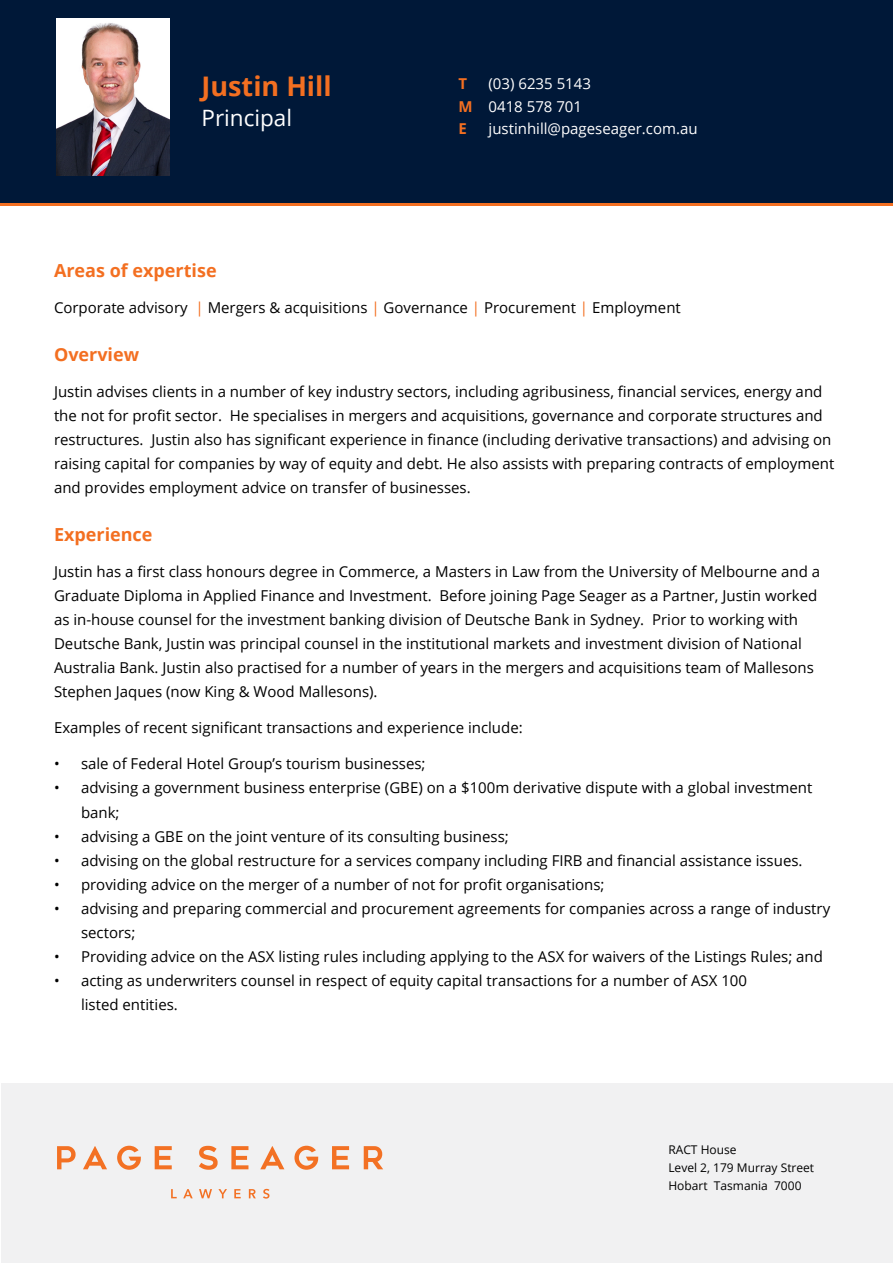
<style>
.page{position:relative;width:893px;height:1263px;background:#fff}
.page>*{position:absolute;margin:0;border:0;box-sizing:border-box;transform-origin:0 0}
.t1{font:700 27px "Open Sans";color:#f36f21}
.t2{font:22.5px "Open Sans";color:#fff}
.t3{font:700 18px "Open Sans";color:#f36f21}
.t4{font:15px/24px "Open Sans";color:#000}
.t5{font:15px/22.5px "Open Sans";color:#fff}
.t6{font:700 15px/22.5px "Open Sans";color:#f36f21}
.t7{font:12px/18px "Open Sans";color:#000}
.s1{color:#f36f21}
</style>
<div class="page">
<svg style="left:0;top:202px;width:893px;height:4px;background:#b65926"></svg>
<div style="left:0;top:0;width:893px;height:202px;background:#001838"></div>
<img style="left:57px;top:18px;width:112px;height:158px">
<div style="left:2px;top:1083px;width:891px;height:180px;background:#f1f1f2"></div>
<svg style="left:57px;top:1146px;width:19px;height:23px"></svg>
<svg style="left:83px;top:1146px;width:24px;height:23px"></svg>
<svg style="left:155px;top:1146px;width:17px;height:23px"></svg>
<svg style="left:199px;top:1146px;width:19px;height:24px"></svg>
<svg style="left:231px;top:1146px;width:17px;height:23px"></svg>
<svg style="left:260px;top:1146px;width:24px;height:23px"></svg>
<svg style="left:332px;top:1146px;width:17px;height:23px"></svg>
<svg style="left:364px;top:1146px;width:19px;height:23px"></svg>
<svg style="left:117px;top:1146px;width:24px;height:24px"></svg>
<svg style="left:294px;top:1146px;width:24px;height:24px"></svg>
<svg style="left:171px;top:1189px;width:6px;height:9px"></svg>
<svg style="left:183px;top:1189px;width:10px;height:9px"></svg>
<svg style="left:199px;top:1189px;width:13px;height:9px"></svg>
<svg style="left:218px;top:1189px;width:9px;height:9px"></svg>
<svg style="left:234px;top:1189px;width:7px;height:9px"></svg>
<svg style="left:249px;top:1189px;width:7px;height:9px"></svg>
<svg style="left:263px;top:1189px;width:6px;height:9px"></svg>
<h1 class="t1" style="left:202px;top:67px;width:132px">Justin Hill</h1>
<h2 class="t2" style="left:202px;top:102px;width:92px">Principal</h2>
<p class="t6" style="left:458px;top:72px;width:16px">T<br>M<br>E</p>
<p class="t5" style="left:489px;top:72px;width:211px">(03) 6235 5143<br>0418 578 701 justinhill@pageseager.com.au</p>
<p class="t3" style="left:54px;top:258px;width:164px">Areas of expertise</p>
<p class="t4" style="left:54px;top:296px;width:628px">Corporate advisory <span class="s1">|</span> Mergers &amp; acquisitions <span class="s1">|</span> Governance <span class="s1">|</span> Procurement <span class="s1">|</span> Employment</p>
<p class="t3" style="left:54px;top:342px;width:87px">Overview</p>
<p class="t4" style="left:54px;top:380px;width:782px">Justin advises clients in a number of key industry sectors, including agribusiness, financial services, energy and the not for profit sector. He specialises in mergers and acquisitions, governance and corporate structures and restructures. Justin also has significant experience in finance (including derivative transactions) and advising on raising capital for companies by way of equity and debt. He also assists with preparing contracts of employment and provides employment advice on transfer of businesses.</p>
<p class="t3" style="left:54px;top:522px;width:100px">Experience</p>
<p class="t4" style="left:54px;top:560px;width:768px">Justin has a first class honours degree in Commerce, a Masters in Law from the University of Melbourne and a Graduate Diploma in Applied Finance and Investment. Before joining Page Seager as a Partner, Justin worked as in-house counsel for the investment banking division of Deutsche Bank in Sydney. Prior to working with Deutsche Bank, Justin was principal counsel in the institutional markets and investment division of National Australia Bank. Justin also practised for a number of years in the mergers and acquisitions team of Mallesons Stephen Jaques (now King &amp; Wood Mallesons).</p>
<p class="t4" style="left:54px;top:716px;width:470px">Examples of recent significant transactions and experience include:</p>
<p class="t4" style="left:54px;top:752px;width:373px">• sale of Federal Hotel Group’s tourism businesses;</p>
<p class="t4" style="left:81px;top:776px;width:733px;text-indent:-27px">• advising a government business enterprise (GBE) on a $100m derivative dispute with a global investment bank;</p>
<p class="t4" style="left:54px;top:824px;width:456px">• advising a GBE on the joint venture of its consulting business;</p>
<p class="t4" style="left:54px;top:848px;width:750px">• advising on the global restructure for a services company including FIRB and financial assistance issues.</p>
<p class="t4" style="left:54px;top:872px;width:552px">• providing advice on the merger of a number of not for profit organisations;</p>
<p class="t4" style="left:81px;top:896px;width:751px;text-indent:-27px">• advising and preparing commercial and procurement agreements for companies across a range of industry sectors;</p>
<p class="t4" style="left:54px;top:944px;width:770px">• Providing advice on the ASX listing rules including applying to the ASX for waivers of the Listings Rules; and</p>
<p class="t4" style="left:81px;top:968px;width:668px;text-indent:-27px">• acting as underwriters counsel in respect of equity capital transactions for a number of ASX 100 listed entities.</p>
<p class="t7" style="left:668px;top:1141px;width:147px">RACT House<br>Level 2, 179 Murray Street<br>Hobart Tasmania 7000</p>
</div>
